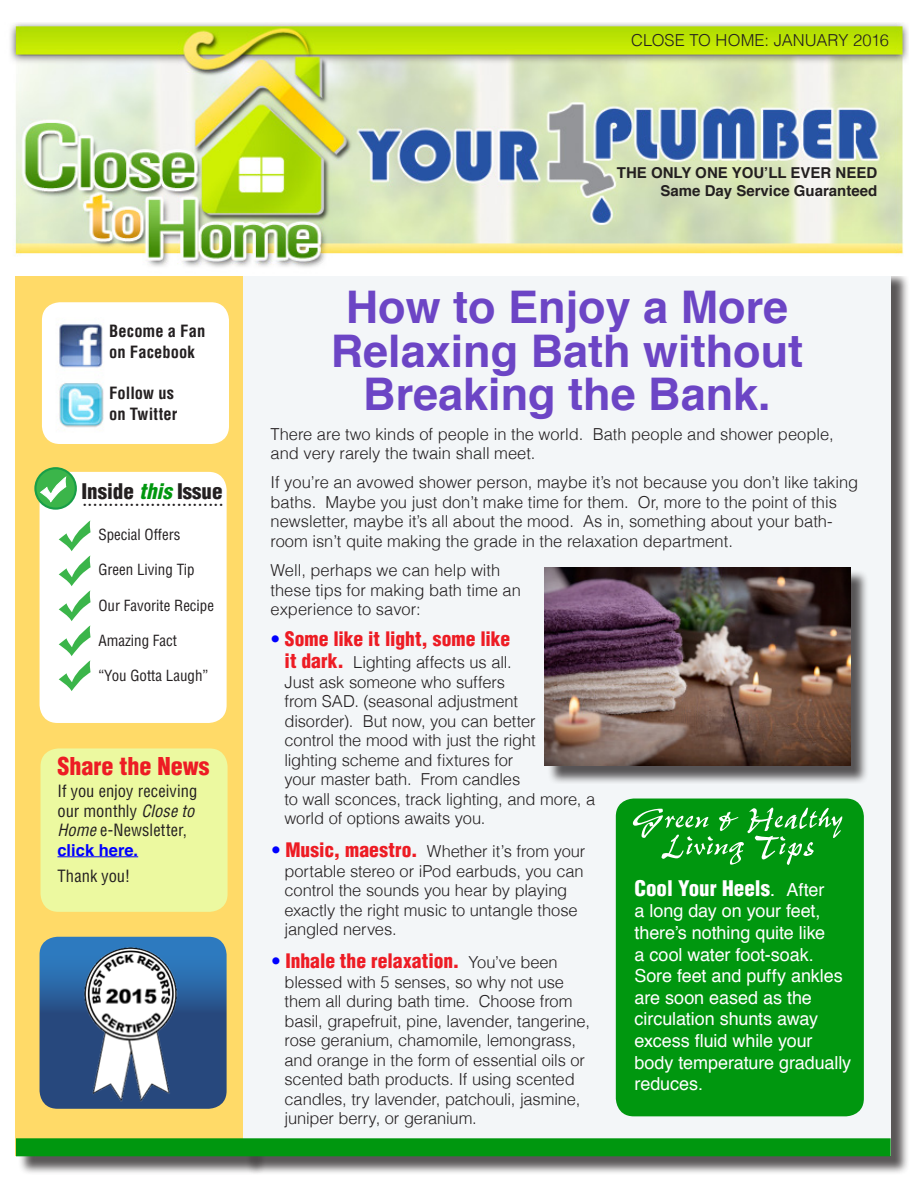
<style>
.page{position:relative;width:918px;height:1188px;background:#fff}
.page>*{position:absolute;margin:0;border:0;box-sizing:border-box;transform-origin:0 0}
.t1{font:700 45px/43.5px "Helvetica";color:#6c45c5;text-align:center}
.t2{font:900 condensed 24px "Helvetica";color:#ed1c24}
.t3{font:21px "Times";color:#231f20}
.t4{font:900 condensed 21px "Helvetica";color:#fff}
.t5{font:900 condensed 21px "Helvetica";color:#231f20}
.Bullet_Copy{font:900 condensed 19.5px "Helvetica";color:#ed1c24}
.t6{font:18px/21.6px "Helvetica";letter-spacing:-.005em;color:#fff}
.Bullet_Copy-2{font:300 16.5px/19.5px "Helvetica";letter-spacing:-.005em;color:#231f20}
.t7{font:condensed 16.5px/19.5px "Helvetica";letter-spacing:.005em;color:#231f20}
.Body_Copy{font:300 16.5px/19.5px "Helvetica";color:#231f20}
.t8{font:700 condensed 16.5px/21px "Helvetica";letter-spacing:.005em;color:#231f20}
.t9{font:condensed 15px "Helvetica";color:#231f20}
.t10{font:700 15px/18px "Helvetica";color:#231f20;text-align:right}
.s1{font-style:italic;color:#00970f}
.s2{font-style:italic}
.s3{font-weight:700;font-stretch:normal;color:#00f}
.s4{font-weight:300;font-stretch:normal;color:#00f}
.s5{font-weight:900;font-stretch:condensed;font-size:19.5px;color:#ed1c24}
.s6{font-size:19.5px;color:#00f}
.s7{font-weight:300;font-stretch:normal;font-size:16.5px;color:#231f20}
.s8{font-weight:400;font-stretch:normal;font-size:20.25px}
.s9{font-weight:400;font-stretch:normal;font-size:18px}
</style>
<div class="page">
<div style="left:15px;top:270px;width:233px;height:886px;background:#ffda68"></div>
<div style="left:245px;top:272px;width:665px;height:903px;background:#231f20;opacity:.75"></div>
<div style="left:243px;top:270px;width:648px;height:886px;background:#f3f6f8"></div>
<div style="left:16px;top:1138px;width:875px;height:18px;background:#00970f"></div>
<div style="left:42px;top:302px;width:187px;height:142px;background:#fff;border-radius:18px"></div>
<img style="left:59px;top:324px;width:45px;height:104px">
<div style="left:40px;top:748px;width:188px;height:164px;background:#ecf9a0;border-radius:18px"></div>
<hr style="left:57px;top:856px;width:81px;height:1px;background:#00f">
<div style="left:40px;top:472px;width:187px;height:251px;background:#fff;border-radius:18px"></div>
<svg style="left:59px;top:520px;width:32px;height:171px"></svg>
<svg style="left:35px;top:468px;width:41px;height:41px"></svg>
<div style="left:34px;top:467px;width:43px;height:43px;border:2px solid #189e48;border-radius:50%"></div>
<svg style="left:39px;top:477px;width:28px;height:25px"></svg>
<div style="left:616px;top:799px;width:248px;height:317px;background:#00970f;border-radius:18px"></div>
<svg style="left:633px;top:808px;width:209px;height:57px"></svg>
<img style="left:10px;top:22px;width:898px;height:253px">
<div style="left:547px;top:569px;width:322px;height:215px;background:#231f20;opacity:.75"></div>
<img style="left:545px;top:567px;width:305px;height:199px">
<svg style="left:40px;top:937px;width:187px;height:172px"></svg>
<img style="left:78px;top:943px;width:106px;height:165px">
<p class="t8" style="left:109px;top:320px;width:98px">Become a Fan on Facebook</p>
<p class="t8" style="left:109px;top:383px;width:70px">Follow us on Twitter</p>
<p class="t5" style="left:81px;top:478px;width:143px">Inside <span class="s1">this</span> Issue</p>
<p class="t3" style="left:81px;top:479px;width:143px">...........................</p>
<p class="t9" style="left:98px;top:525px;width:84px">Special Offers</p>
<p class="t9" style="left:98px;top:561px;width:98px">Green Living Tip</p>
<p class="t9" style="left:98px;top:596px;width:117px">Our Favorite Recipe</p>
<p class="t9" style="left:98px;top:631px;width:80px">Amazing Fact</p>
<p class="t9" style="left:98px;top:666px;width:112px">“You Gotta Laugh”</p>
<p class="t2" style="left:57px;top:751px;width:153px">Share the News</p>
<p class="t7" style="left:57px;top:781px;width:141px">If you enjoy receiving our monthly <span class="s2">Close to<br>Home</span> e-Newsletter, <span class="s3">click here.</span></p>
<p class="t7" style="left:57px;top:866px;width:74px">Thank you!</p>
<p class="Bullet_Copy-2" style="left:631px;top:30px;width:259px">CLOSE TO HOME: JANUARY 2016</p>
<p class="t10" style="left:617px;top:164px;width:262px">THE ONLY ONE YOU’LL EVER NEED<br>Same Day Service Guaranteed</p>
<p class="t1" style="left:331px;top:286px;width:474px">How to Enjoy a More<br>Relaxing Bath without<br>Breaking the Bank.</p>
<p class="Bullet_Copy-2" style="left:271px;top:423px;width:565px">There are two kinds of people in the world. Bath people and shower people, and very rarely the twain shall meet.</p>
<p class="Bullet_Copy-2" style="left:271px;top:472px;width:589px">If you’re an avowed shower person, maybe it’s not because you don’t like taking baths. Maybe you just don’t make time for them. Or, more to the point of this newsletter, maybe it’s all about the mood. As in, something about your bath&shy;room isn’t quite making the grade in the relaxation department.</p>
<p class="Body_Copy" style="left:271px;top:560px;width:252px">Well, perhaps we can help with these tips for making bath time an experience to savor:</p>
<p class="Bullet_Copy" style="left:271px;top:627px;width:241px"><span class="s4">•</span> Some like it light, some like</p>
<p class="Bullet_Copy-2" style="left:285px;top:652px;width:312px"><span class="s5">it dark.</span> Lighting affects us all.<br>Just ask someone who suffers<br>from SAD. (seasonal adjustment<br>disorder). But now, you can better<br>control the mood with just the right<br>lighting scheme and fixtures for<br>your master bath. From candles<br>to wall sconces, track lighting, and more, a world of options awaits you.</p>
<p class="Bullet_Copy-2" style="left:285px;top:841px;width:302px;text-indent:-14px"><span class="s6">•</span> <span class="s5">Music, maestro.</span> Whether it’s from your portable stereo or iPod earbuds, you can control the sounds you hear by playing exactly the right music to untangle those jangled nerves.</p>
<p class="Bullet_Copy" style="left:271px;top:949px;width:288px"><span class="s4">•</span> Inhale the relaxation. <span class="s7">You’ve been</span></p>
<p class="Bullet_Copy-2" style="left:285px;top:972px;width:307px">blessed with 5 senses, so why not use them all during bath time. Choose from basil, grapefruit, pine, lavender, tangerine, rose geranium, chamomile, lemongrass, and orange in the form of essential oils or scented bath products. If using scented candles, try lavender, patchouli, jasmine, juniper berry, or geranium.</p>
<p class="t4" style="left:634px;top:875px;width:191px">Cool Your Heels<span class="s8">.</span> <span class="s9">After</span></p>
<p class="t6" style="left:634px;top:901px;width:218px">a long day on your feet, there’s nothing quite like<br>a cool water foot-soak.<br>Sore feet and puffy ankles are soon eased as the circulation shunts away excess fluid while your body temperature gradually reduces.</p>
</div>
